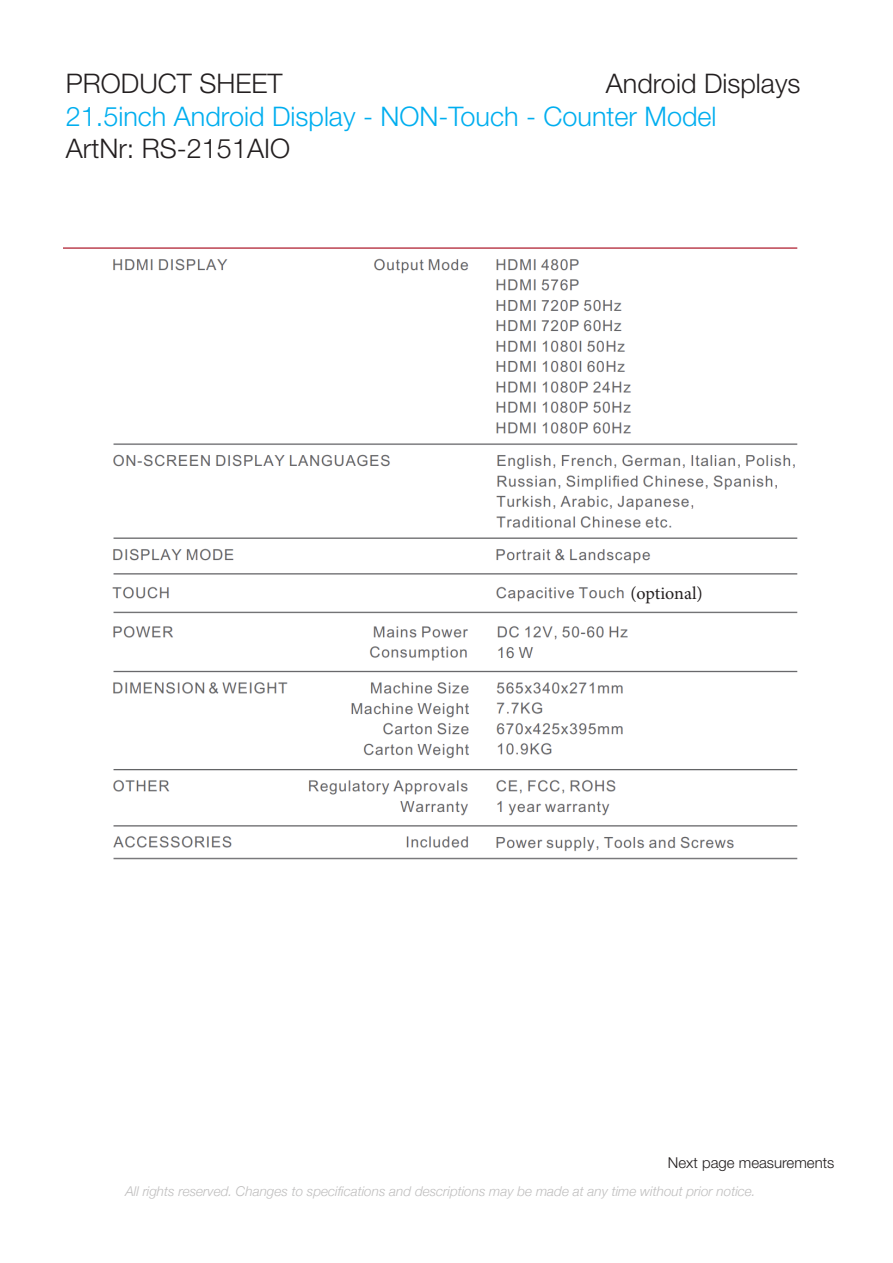
<style>
.page{position:relative;width:893px;height:1263px;background:#fff}
.page>*{position:absolute;margin:0;border:0;box-sizing:border-box;transform-origin:0 0}
.t1{font:300 27px "Helvetica Neue LT";color:#00aeef}
.t2{font:300 27px "Helvetica Neue LT";color:#231f20}
.t3{font:18px "Minion Pro";letter-spacing:-.005em;color:#231f20}
.t4{font:300 15px "Helvetica Neue LT";color:#231f20}
.t5{font:italic 300 13.5px "Helvetica Neue";color:#bfbebe}
</style>
<div class="page">
<img style="left:63px;top:247px;width:735px;height:613px">
<h1 class="t2" style="left:66px;top:67px;width:218px">PRODUCT SHEET</h1>
<h1 class="t2" style="left:606px;top:67px;width:196px">Android Displays</h1>
<h1 class="t1" style="left:66px;top:100px;width:652px">21.5inch Android Display - NON-Touch - Counter Model</h1>
<h1 class="t2" style="left:66px;top:132px;width:226px">ArtNr: RS-2151AIO</h1>
<h2 class="t3" style="left:630px;top:581px;width:74px">(optional)</h2>
<p class="t4" style="left:668px;top:1154px;width:168px">Next page measurements</p>
<p class="t5" style="left:125px;top:1181px;width:632px">All rights reserved. Changes to specifications and descriptions may be made at any time without prior notice.</p>
</div>
